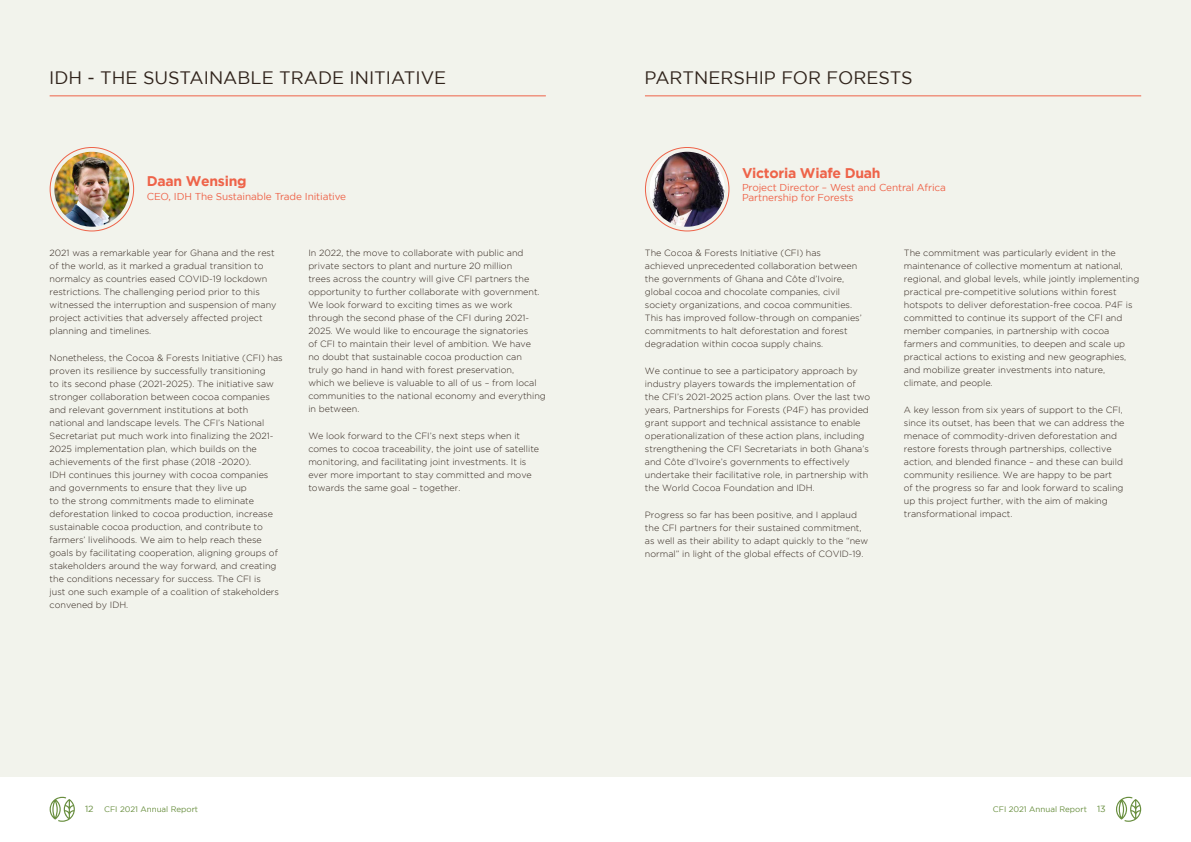
<style>
.page{position:relative;width:1191px;height:842px;background:#fff}
.page>*{position:absolute;margin:0;border:0;box-sizing:border-box;transform-origin:0 0}
.Header_1{font:18px "Gotham";color:#30231b}
.Body{font:700 14px "Gotham";letter-spacing:-.02em;color:#ee6349}
.Body-2{font:10px "Gotham";letter-spacing:-.01em;color:#ee6349}
.Body-3{font:300 9px/13px "Gotham";color:#30231b}
.t1{font:8px "Gotham";color:#688e3e}
.s1{font-size:9px}
</style>
<div class="page">
<div style="left:0;top:0;width:595px;height:777px;background:#f2f3ec"></div>
<div style="left:595px;top:0;width:596px;height:777px;background:#f2f3ec"></div>
<svg style="left:1116px;top:797px;width:25px;height:25px"></svg>
<svg style="left:50px;top:797px;width:25px;height:25px"></svg>
<hr style="left:50px;top:95px;width:496px;height:1px;background:#ee6349">
<hr style="left:645px;top:95px;width:496px;height:1px;background:#ee6349">
<img style="left:54px;top:152px;width:75px;height:75px;border-radius:37px">
<img style="left:649px;top:152px;width:75px;height:75px;border-radius:37px">
<p class="Header_1" style="left:49px;top:68px;width:399px">IDH - THE SUSTAINABLE TRADE INITIATIVE</p>
<p class="Header_1" style="left:644px;top:68px;width:270px">PARTNERSHIP FOR FORESTS</p>
<p class="Body" style="left:147px;top:172px;width:101px">Daan Wensing</p>
<p class="Body-2" style="left:147px;top:191px;width:201px">CEO, IDH The Sustainable Trade Initiative</p>
<p class="Body-3" style="left:50px;top:246px;width:228px">2021 was a remarkable year for Ghana and the rest of the world, as it marked a gradual transition to normalcy as countries eased COVID-19 lockdown restrictions. The challenging period prior to this witnessed the interruption and suspension of many project activities that adversely affected project planning and timelines.</p>
<p class="Body-3" style="left:50px;top:351px;width:235px">Nonetheless, the Cocoa &amp; Forests Initiative (CFI) has proven its resilience by successfully transitioning<br>to its second phase (2021-2025). The initiative saw stronger collaboration between cocoa companies and relevant government institutions at both national and landscape levels. The CFI’s National Secretariat put much work into finalizing the 2021- 2025 implementation plan, which builds on the achievements of the first phase (2018 -2020).<br>IDH continues this journey with cocoa companies and governments to ensure that they live up<br>to the strong commitments made to eliminate deforestation linked to cocoa production, increase sustainable cocoa production, and contribute to farmers’ livelihoods. We aim to help reach these goals by facilitating cooperation, aligning groups of stakeholders around the way forward, and creating the conditions necessary for success. The CFI is<br>just one such example of a coalition of stakeholders convened by IDH.</p>
<p class="Body-3" style="left:308px;top:246px;width:239px">In 2022, the move to collaborate with public and private sectors to plant and nurture 20 million<br>trees across the country will give CFI partners the opportunity to further collaborate with government.<br>We look forward to exciting times as we work through the second phase of the CFI during 2021- 2025. We would like to encourage the signatories<br>of CFI to maintain their level of ambition. We have<br>no doubt that sustainable cocoa production can<br>truly go hand in hand with forest preservation,<br>which we believe is valuable to all of us – from local communities to the national economy and everything in between.</p>
<p class="Body-3" style="left:308px;top:429px;width:232px">We look forward to the CFI’s next steps when it comes to cocoa traceability, the joint use of satellite monitoring, and facilitating joint investments. It is ever more important to stay committed and move towards the same goal – together.</p>
<p class="Body" style="left:742px;top:165px;width:140px">Victoria Wiafe Duah</p>
<p class="Body-2" style="left:742px;top:182px;width:205px">Project Director – West and Central Africa</p>
<p class="Body-2" style="left:742px;top:192px;width:113px">Partnership for Forests</p>
<p class="Body-3" style="left:645px;top:246px;width:218px">The Cocoa &amp; Forests Initiative (CFI) has achieved unprecedented collaboration between the governments of Ghana and Côte d’Ivoire, global cocoa and chocolate companies, civil society organizations, and cocoa communities.<br>This has improved follow-through on companies’ commitments to halt deforestation and forest degradation within cocoa supply chains.</p>
<p class="Body-3" style="left:645px;top:364px;width:227px">We continue to see a participatory approach by industry players towards the implementation of the CFI’s 2021-2025 action plans. Over the last two years, Partnerships for Forests (P4F) has provided grant support and technical assistance to enable operationalization of these action plans, including strengthening the CFI Secretariats in both Ghana’s and Côte d’Ivoire’s governments to effectively undertake their facilitative role, in partnership with the World Cocoa Foundation and IDH.</p>
<p class="Body-3" style="left:645px;top:508px;width:225px">Progress so far has been positive, and I applaud the CFI partners for their sustained commitment, as well as their ability to adapt quickly to the “new normal” in light of the global effects of COVID-19.</p>
<p class="Body-3" style="left:904px;top:246px;width:237px">The commitment was particularly evident in the maintenance of collective momentum at national, regional, and global levels, while jointly implementing practical pre-competitive solutions within forest hotspots to deliver deforestation-free cocoa. P4F is committed to continue its support of the CFI and member companies, in partnership with cocoa farmers and communities, to deepen and scale up practical actions to existing and new geographies, and mobilize greater investments into nature, climate, and people.</p>
<p class="Body-3" style="left:904px;top:403px;width:222px">A key lesson from six years of support to the CFI, since its outset, has been that we can address the menace of commodity-driven deforestation and restore forests through partnerships, collective action, and blended finance – and these can build community resilience. We are happy to be part<br>of the progress so far and look forward to scaling up this project further, with the aim of making transformational impact.</p>
<p class="t1" style="left:85px;top:805px;width:115px"><span class="s1">12</span> CFI 2021 Annual Report</p>
<p class="t1" style="left:993px;top:805px;width:114px">CFI 2021 Annual Report <span class="s1">13</span></p>
</div>
